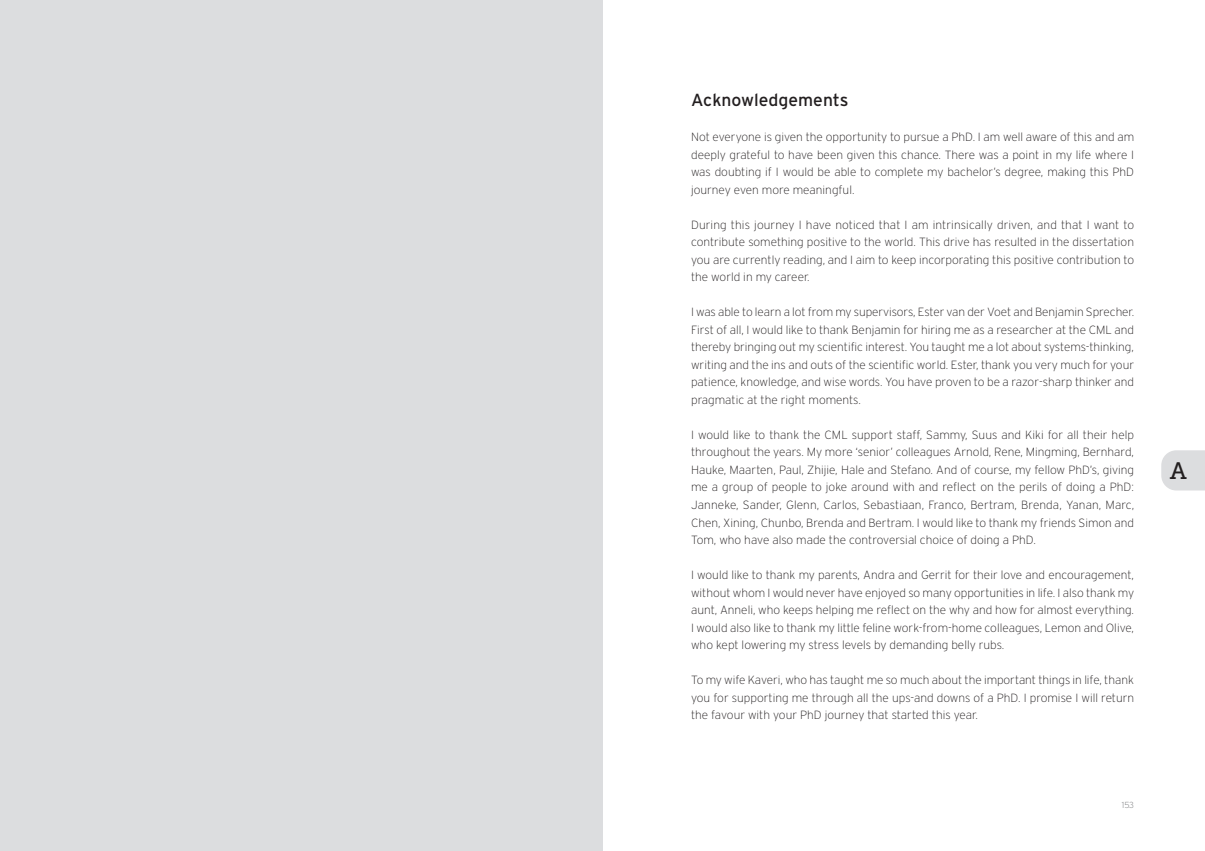
<style>
.page{position:relative;width:1205px;height:851px;background:#fff}
.page>*{position:absolute;margin:0;border:0;box-sizing:border-box;transform-origin:0 0}
.t1{font:23.75px "Museo Slab 500";color:#231f20}
.t2{font:17.5px "Interstate";color:#231f20}
.t3{font:200 11.88px/17.5px "Interstate";color:#231f20;text-align:justify}
.t4{font:200 8.75px "Interstate";color:#6c6d70}
</style>
<div class="page">
<svg style="left:1161px;top:450px;width:44px;height:40px;background:#dedfe1"></svg>
<div style="left:0;top:0;width:602px;height:850px;background:#dcdddf"></div>
<h2 class="t2" style="left:691px;top:90px;width:159px">Acknowledgements</h2>
<p class="t3" style="left:691px;top:128px;width:444px">Not everyone is given the opportunity to pursue a PhD. I am well aware of this and am deeply grateful to have been given this chance. There was a point in my life where I was doubting if I would be able to complete my bachelor’s degree, making this PhD journey even more meaningful.</p>
<p class="t3" style="left:691px;top:216px;width:445px">During this journey I have noticed that I am intrinsically driven, and that I want to contribute something positive to the world. This drive has resulted in the dissertation you are currently reading, and I aim to keep incorporating this positive contribution to the world in my career.</p>
<p class="t3" style="left:691px;top:303px;width:445px">I was able to learn a lot from my supervisors, Ester van der Voet and Benjamin Sprecher.<br>First of all, I would like to thank Benjamin for hiring me as a researcher at the CML and thereby bringing out my scientific interest. You taught me a lot about systems-thinking, writing and the ins and outs of the scientific world. Ester, thank you very much for your patience, knowledge, and wise words. You have proven to be a razor-sharp thinker and pragmatic at the right moments.</p>
<p class="t3" style="left:691px;top:426px;width:445px">I would like to thank the CML support staff, Sammy, Suus and Kiki for all their help throughout the years. My more ‘senior’ colleagues Arnold, Rene, Mingming, Bernhard, Hauke, Maarten, Paul, Zhijie, Hale and Stefano. And of course, my fellow PhD’s, giving me a group of people to joke around with and reflect on the perils of doing a PhD:<br>Janneke, Sander, Glenn, Carlos, Sebastiaan, Franco, Bertram, Brenda, Yanan, Marc, Chen, Xining, Chunbo, Brenda and Bertram. I would like to thank my friends Simon and Tom, who have also made the controversial choice of doing a PhD.</p>
<p class="t3" style="left:691px;top:566px;width:444px">I would like to thank my parents, Andra and Gerrit for their love and encouragement, without whom I would never have enjoyed so many opportunities in life. I also thank my aunt, Anneli, who keeps helping me reflect on the why and how for almost everything.<br>I would also like to thank my little feline work-from-home colleagues, Lemon and Olive, who kept lowering my stress levels by demanding belly rubs.</p>
<p class="t3" style="left:691px;top:671px;width:444px">To my wife Kaveri, who has taught me so much about the important things in life, thank you for supporting me through all the ups-and downs of a PhD. I promise I will return the favour with your PhD journey that started this year.</p>
<p class="t4" style="left:1122px;top:800px;width:14px">153</p>
<h1 class="t1" style="left:1169px;top:458px;width:19px">A</h1>
</div>
